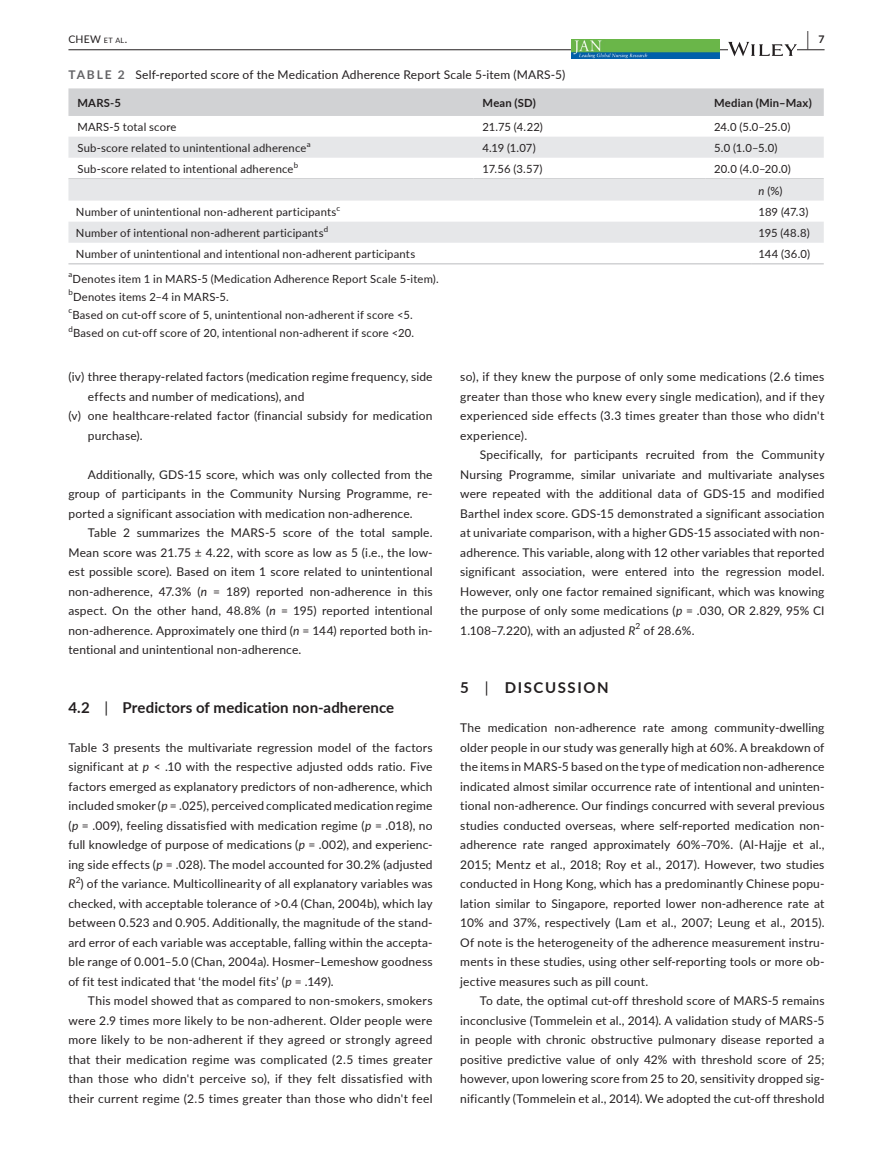
<style>
.page{position:relative;width:893px;height:1174px;background:#fff}
.page>*{position:absolute;margin:0;border:0;box-sizing:border-box;transform-origin:0 0}
.t1{font:700 19.5px "Lato";color:#231f20;scale:.43 1}
.t2{font:700 15px "Lato";letter-spacing:.01em;color:#231f20}
.t3{font:700 15px "Lato";letter-spacing:.11em;color:#231f20}
.t4{font:12px/19.5px "Lato";letter-spacing:.015em;color:#231f20;text-align:justify}
.t5{font:11.25px/21.8px "Lato";letter-spacing:.015em;color:#231f20}
.t6{font:700 11.25px "Lato";letter-spacing:.02em;color:#231f20}
.t7{font:10.5px "Lato";color:#231f20}
.t8{font:8.4px "Lato";color:#231f20}
.t9{font:7.8px "Lato";color:#231f20}
.s1{font-size:7.35px}
.s2{font-weight:700;color:#636366}
.s3{font-style:italic}
.s4{font-weight:400}
</style>
<div class="page">
<hr style="left:68px;top:49px;width:756px;height:1px;background:#231f20">
<img style="left:571px;top:39px;width:149px;height:20px">
<svg style="left:728px;top:42px;width:69px;height:14px"></svg>
<div style="left:68px;top:88px;width:756px;height:28px;background:#d1d2d4"></div>
<div style="left:68px;top:137px;width:756px;height:21px;background:#e6e7e9"></div>
<hr style="left:68px;top:178px;width:405px;height:1px;background:#d1d2d4">
<hr style="left:473px;top:178px;width:232px;height:1px;background:#d1d2d4">
<hr style="left:705px;top:178px;width:119px;height:1px;background:#d1d2d4">
<svg style="left:68px;top:179px;width:756px;height:64px;fill:#e6e7e9"></svg>
<hr style="left:68px;top:263px;width:683px;height:1px;background:#d1d2d4">
<hr style="left:751px;top:263px;width:73px;height:1px;background:#d1d2d4">
<p class="t7" style="left:68px;top:31px;width:60px">CHEW <span class="s1">et al</span>.</p>
<h1 class="t1" style="left:807px;top:25px;width:43px">| <sup>7</sup></h1>
<p class="t4" style="left:68px;top:64px;width:498px"><span class="s2">TABLE 2</span> Self-reported score of the Medication Adherence Report Scale 5-item (MARS-5)</p>
<p class="t6" style="left:77px;top:94px;width:45px">MARS-5</p>
<p class="t6" style="left:482px;top:94px;width:55px">Mean (SD)</p>
<p class="t6" style="left:714px;top:94px;width:99px">Median (Min–Max)</p>
<p class="t5" style="left:77px;top:115px;width:101px">MARS-5 total score</p>
<p class="t5" style="left:482px;top:115px;width:62px">21.75 (4.22)</p>
<p class="t5" style="left:714px;top:115px;width:78px">24.0 (5.0–25.0)</p>
<p class="t5" style="left:77px;top:136px;width:230px">Sub-score related to unintentional adherence</p>
<p class="t9" style="left:307px;top:138px;width:5px">a</p>
<p class="t5" style="left:482px;top:136px;width:55px">4.19 (1.07)</p>
<p class="t5" style="left:714px;top:136px;width:65px">5.0 (1.0–5.0)</p>
<p class="t5" style="left:77px;top:157px;width:218px">Sub-score related to intentional adherence</p>
<p class="t9" style="left:294px;top:159px;width:6px">b</p>
<p class="t5" style="left:482px;top:157px;width:62px">17.56 (3.57)</p>
<p class="t5" style="left:759px;top:157px;width:34px;text-indent:-44px">20.0 (4.0–20.0) <span class="s3">n</span> (%)</p>
<p class="t5" style="left:76px;top:200px;width:262px">Number of unintentional non-adherent participants</p>
<p class="t9" style="left:337px;top:202px;width:5px">c</p>
<p class="t5" style="left:759px;top:200px;width:51px">189 (47.3)</p>
<p class="t5" style="left:76px;top:221px;width:249px">Number of intentional non-adherent participants</p>
<p class="t9" style="left:324px;top:223px;width:6px">d</p>
<p class="t5" style="left:759px;top:221px;width:53px">195 (48.8)</p>
<p class="t5" style="left:76px;top:242px;width:341px">Number of unintentional and intentional non-adherent participants</p>
<p class="t5" style="left:759px;top:242px;width:53px">144 (36.0)</p>
<p class="t9" style="left:68px;top:269px;width:5px">a</p>
<p class="t5" style="left:73px;top:267px;width:368px">Denotes item 1 in MARS-5 (Medication Adherence Report Scale 5-item).</p>
<p class="t9" style="left:68px;top:287px;width:6px">b</p>
<p class="t5" style="left:73px;top:285px;width:157px">Denotes items 2–4 in MARS-5.</p>
<p class="t9" style="left:68px;top:305px;width:5px">c</p>
<p class="t5" style="left:72px;top:303px;width:342px">Based on cut-off score of 5, unintentional non-adherent if score &lt;5.</p>
<p class="t9" style="left:68px;top:323px;width:6px">d</p>
<p class="t5" style="left:73px;top:321px;width:343px">Based on cut-off score of 20, intentional non-adherent if score &lt;20.</p>
<p class="t4" style="left:68px;top:366px;width:366px">(iv) three therapy-related factors (medication regime frequency, side</p>
<p class="t4" style="left:88px;top:386px;width:218px">effects and number of medications), and</p>
<p class="t4" style="left:68px;top:405px;width:366px">(v) one healthcare-related factor (financial subsidy for medication</p>
<p class="t4" style="left:88px;top:425px;width:56px">purchase).</p>
<p class="t4" style="left:68px;top:464px;width:366px;text-indent:20px">Additionally, GDS-15 score, which was only collected from the group of participants in the Community Nursing Programme, re&shy;ported a significant association with medication non-adherence.</p>
<p class="t4" style="left:68px;top:522px;width:366px;text-indent:20px">Table 2 summarizes the MARS-5 score of the total sample.<br>Mean score was 21.75 ± 4.22, with score as low as 5 (i.e., the low&shy;est possible score). Based on item 1 score related to unintentional non-adherence, 47.3% (<span class="s3">n</span> = 189) reported non-adherence in this aspect. On the other hand, 48.8% (<span class="s3">n</span> = 195) reported intentional non-adherence. Approximately one third (<span class="s3">n</span> = 144) reported both in&shy;tentional and unintentional non-adherence.</p>
<p class="t2" style="left:68px;top:696px;width:327px">4.2 <span class="s4">|</span> Predictors of medication non-adherence</p>
<p class="t4" style="left:68px;top:737px;width:366px">Table 3 presents the multivariate regression model of the factors significant at <span class="s3">p</span> &lt; .10 with the respective adjusted odds ratio. Five factors emerged as explanatory predictors of non-adherence, which included smoker (<span class="s3">p</span> = .025), perceived complicated medication regime (<span class="s3">p</span> = .009), feeling dissatisfied with medication regime (<span class="s3">p</span> = .018), no full knowledge of purpose of medications (<span class="s3">p</span> = .002), and experienc&shy;ing side effects (<span class="s3">p</span> = .028). The model accounted for 30.2% (adjusted <span class="s3">R</span><sup>2</sup>) of the variance. Multicollinearity of all explanatory variables was checked, with acceptable tolerance of &gt;0.4 (Chan, 2004b), which lay between 0.523 and 0.905. Additionally, the magnitude of the stand&shy;ard error of each variable was acceptable, falling within the accepta&shy;ble range of 0.001–5.0 (Chan, 2004a). Hosmer–Lemeshow goodness of fit test indicated that ‘the model fits’ (<span class="s3">p</span> = .149).</p>
<p class="t4" style="left:68px;top:990px;width:366px;text-indent:20px">This model showed that as compared to non-smokers, smokers were 2.9 times more likely to be non-adherent. Older people were more likely to be non-adherent if they agreed or strongly agreed that their medication regime was complicated (2.5 times greater than those who didn't perceive so), if they felt dissatisfied with their current regime (2.5 times greater than those who didn't feel</p>
<p class="t4" style="left:460px;top:366px;width:366px">so), if they knew the purpose of only some medications (2.6 times greater than those who knew every single medication), and if they experienced side effects (3.3 times greater than those who didn't experience).</p>
<p class="t4" style="left:460px;top:444px;width:366px;text-indent:20px">Specifically, for participants recruited from the Community Nursing Programme, similar univariate and multivariate analyses were repeated with the additional data of GDS-15 and modified Barthel index score. GDS-15 demonstrated a significant association at univariate comparison, with a higher GDS-15 associated with non&shy;adherence. This variable, along with 12 other variables that reported significant association, were entered into the regression model.<br>However, only one factor remained significant, which was knowing the purpose of only some medications (<span class="s3">p</span> = .030, OR 2.829, 95% CI 1.108–7.220), with an adjusted <span class="s3">R</span></p>
<p class="t8" style="left:636px;top:620px;width:6px">2</p>
<p class="t4" style="left:643px;top:620px;width:53px">of 28.6%.</p>
<p class="t3" style="left:460px;top:677px;width:150px">5 <span class="s4">|</span> DISCUSSION</p>
<p class="t4" style="left:460px;top:717px;width:366px">The medication non-adherence rate among community-dwelling older people in our study was generally high at 60%. A breakdown of the items in MARS-5 based on the type of medication non-adherence indicated almost similar occurrence rate of intentional and uninten&shy;tional non-adherence. Our findings concurred with several previous studies conducted overseas, where self-reported medication non&shy;adherence rate ranged approximately 60%–70%. (Al-Hajje et al., 2015; Mentz et al., 2018; Roy et al., 2017). However, two studies conducted in Hong Kong, which has a predominantly Chinese popu&shy;lation similar to Singapore, reported lower non-adherence rate at 10% and 37%, respectively (Lam et al., 2007; Leung et al., 2015).<br>Of note is the heterogeneity of the adherence measurement instru&shy;ments in these studies, using other self-reporting tools or more ob&shy;jective measures such as pill count.</p>
<p class="t4" style="left:460px;top:990px;width:366px;text-indent:20px">To date, the optimal cut-off threshold score of MARS-5 remains inconclusive (Tommelein et al., 2014). A validation study of MARS-5 in people with chronic obstructive pulmonary disease reported a positive predictive value of only 42% with threshold score of 25; however, upon lowering score from 25 to 20, sensitivity dropped sig&shy;nificantly (Tommelein et al., 2014). We adopted the cut-off threshold</p>
</div>
